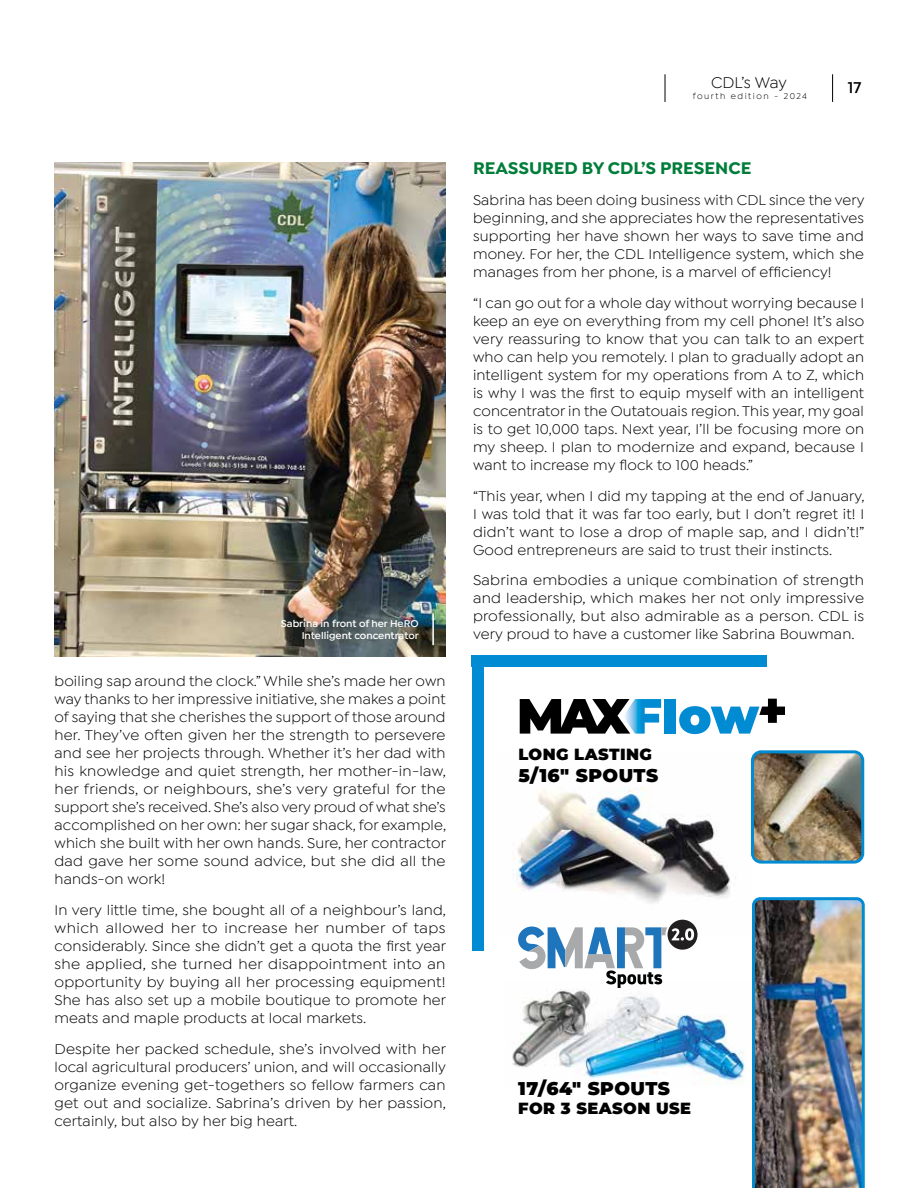
<style>
.page{position:relative;width:918px;height:1188px;background:#fff}
.page>*{position:absolute;margin:0;border:0;box-sizing:border-box;transform-origin:0 0}
.t1{font:900 18.45px "Montserrat";letter-spacing:.025em;color:#000}
.t2{font:700 18px "Isidora Sans";color:#007d3a}
.t3{font:16.5px "Isidora Sans";letter-spacing:-.005em;color:#000}
.t4{font:600 16.5px "Isidora Sans";color:#000}
.t5{font:900 16.2px "Montserrat";letter-spacing:.025em;color:#000}
.t6{font:15px/18px "Isidora Sans";letter-spacing:.01em;color:#000;text-align:justify}
.t7{font:15px/18px "Isidora Sans";letter-spacing:.01em;color:#000;text-align:justify;scale:1.04 1}
.t8{font:15px/18px "Isidora Sans";letter-spacing:.01em;color:#000;text-align:justify;scale:1.05 1}
.t9{font:600 10.5px/12px "Isidora Sans";color:#fff;text-align:right}
.t10{font:9px "Isidora Sans";letter-spacing:.17em;color:#000}
</style>
<div class="page">
<svg style="left:665px;top:74px;width:1px;height:28px"></svg>
<svg style="left:832px;top:74px;width:1px;height:28px"></svg>
<img style="left:54px;top:162px;width:392px;height:494px">
<hr style="left:432px;top:614px;width:2px;height:31px;background:#fff">
<img style="left:512px;top:989px;width:233px;height:96px">
<img style="left:512px;top:787px;width:220px;height:140px">
<div style="left:668px;top:920px;width:30px;height:30px;background:#221f20;border-radius:50%"></div>
<svg style="left:518px;top:927px;width:176px;height:61px"></svg>
<div style="left:665px;top:699px;width:11px;height:35px;background:#008bd2"></div>
<svg style="left:520px;top:699px;width:141px;height:35px"></svg>
<svg style="left:679px;top:699px;width:106px;height:35px"></svg>
<img style="left:752px;top:897px;width:113px;height:291px">
<img style="left:755px;top:754px;width:105px;height:106px">
<div style="left:751px;top:750px;width:113px;height:114px;border:3px solid #008bd2;border-radius:9px"></div>
<div style="left:472px;top:655px;width:12px;height:295px;background:#008bd2"></div>
<div style="left:472px;top:655px;width:295px;height:12px;background:#008bd2"></div>
<p class="t9" style="left:281px;top:618px;width:139px">Sabrina in front of her HeRO<br>Intelligent concentrator</p>
<p class="t6" style="left:55px;top:672px;width:393px">boiling sap around the clock.” While she’s made her own way thanks to her impressive initiative, she makes a point of saying that she cherishes the support of those around her. They’ve often given her the strength to persevere and see her projects through. Whether it’s her dad with his knowledge and quiet strength, her mother-in-law, her friends, or neighbours, she’s very grateful for the support she’s received. She’s also very proud of what she’s accomplished on her own: her sugar shack, for example, which she built with her own hands. Sure, her contractor dad gave her some sound advice, but she did all the hands-on work!</p>
<p class="t6" style="left:55px;top:901px;width:393px">In very little time, she bought all of a neighbour’s land, which allowed her to increase her number of taps considerably. Since she didn’t get a quota the first year she applied, she turned her disappointment into an opportunity by buying all her processing equipment!<br>She has also set up a mobile boutique to promote her meats and maple products at local markets.</p>
<p class="t7" style="left:55px;top:1040px;width:378px">Despite her packed schedule, she’s involved with her local agricultural producers’ union, and will occasionally organize evening get-togethers so fellow farmers can get out and socialize. Sabrina’s driven by her passion, certainly, but also by her big heart.</p>
<p class="t3" style="left:711px;top:74px;width:77px">CDL’s Way</p>
<p class="t10" style="left:693px;top:92px;width:116px">fourth edition - 2024</p>
<p class="t4" style="left:848px;top:78px;width:15px">17</p>
<p class="t2" style="left:473px;top:157px;width:280px">REASSURED BY CDL’S PRESENCE</p>
<p class="t6" style="left:473px;top:191px;width:393px">Sabrina has been doing business with CDL since the very beginning, and she appreciates how the representatives supporting her have shown her ways to save time and money. For her, the CDL Intelligence system, which she manages from her phone, is a marvel of efficiency!</p>
<p class="t6" style="left:473px;top:294px;width:393px">“I can go out for a whole day without worrying because I keep an eye on everything from my cell phone! It’s also very reassuring to know that you can talk to an expert who can help you remotely. I plan to gradually adopt an intelligent system for my operations from A to Z, which is why I was the first to equip myself with an intelligent concentrator in the Outatouais region. This year, my goal is to get 10,000 taps. Next year, I’ll be focusing more on my sheep. I plan to modernize and expand, because I want to increase my flock to 100 heads.”</p>
<p class="t6" style="left:473px;top:487px;width:393px">“This year, when I did my tapping at the end of January, I was told that it was far too early, but I don’t regret it! I didn’t want to lose a drop of maple sap, and I didn’t!” Good entrepreneurs are said to trust their instincts.</p>
<p class="t8" style="left:473px;top:571px;width:374px">Sabrina embodies a unique combination of strength and leadership, which makes her not only impressive professionally, but also admirable as a person. CDL is very proud to have a customer like Sabrina Bouwman.</p>
<p class="t5" style="left:518px;top:742px;width:135px">LONG LASTING</p>
<p class="t1" style="left:518px;top:761px;width:141px">5/16" SPOUTS</p>
<p class="t1" style="left:518px;top:1075px;width:153px">17/64" SPOUTS</p>
<p class="t5" style="left:518px;top:1096px;width:174px">FOR 3 SEASON USE</p>
</div>
